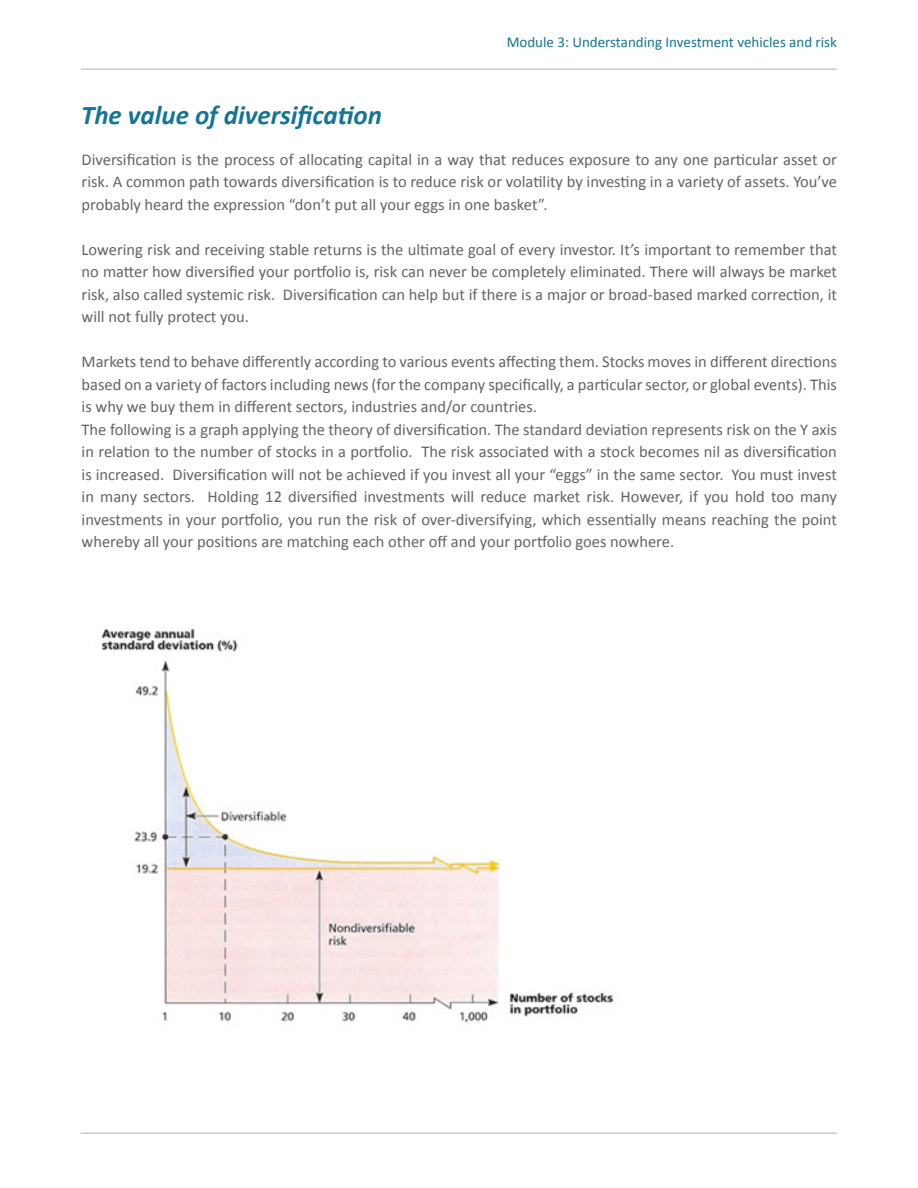
<style>
.page{position:relative;width:918px;height:1188px;background:#fff}
.page>*{position:absolute;margin:0;border:0;box-sizing:border-box;transform-origin:0 0}
.t1{font:italic 700 27px "Calibri";color:#147594}
.t2{font:16.5px/22.5px "Calibri";color:#636466;text-align:justify}
.t3{font:15px "Calibri";color:#147594}
</style>
<div class="page">
<hr style="left:81px;top:1132px;width:756px;height:2px;background:#c7c8ca">
<hr style="left:81px;top:68px;width:756px;height:2px;background:#c7c8ca">
<img style="left:101px;top:628px;width:513px;height:395px">
<h1 class="t1" style="left:81px;top:98px;width:302px">The value of diversification</h1>
<p class="t3" style="left:507px;top:33px;width:332px">Module 3: Understanding Investment vehicles and risk</p>
<p class="t2" style="left:82px;top:148px;width:757px">Diversification is the process of allocating capital in a way that reduces exposure to any one particular asset or risk. A common path towards diversification is to reduce risk or volatility by investing in a variety of assets. You’ve probably heard the expression “don’t put all your eggs in one basket”.</p>
<p class="t2" style="left:82px;top:238px;width:757px">Lowering risk and receiving stable returns is the ultimate goal of every investor. It’s important to remember that no matter how diversified your portfolio is, risk can never be completely eliminated. There will always be market risk, also called systemic risk. Diversification can help but if there is a major or broad-based marked correction, it will not fully protect you.</p>
<p class="t2" style="left:82px;top:351px;width:757px;text-align:left">Markets tend to behave differently according to various events affecting them. Stocks moves in different directions based on a variety of factors including news (for the company specifically, a particular sector, or global events). This is why we buy them in different sectors, industries and/or countries.<br>The following is a graph applying the theory of diversification. The standard deviation represents risk on the Y axis in relation to the number of stocks in a portfolio. The risk associated with a stock becomes nil as diversification is increased. Diversification will not be achieved if you invest all your “eggs” in the same sector. You must invest in many sectors. Holding 12 diversified investments will reduce market risk. However, if you hold too many investments in your portfolio, you run the risk of over-diversifying, which essentially means reaching the point whereby all your positions are matching each other off and your portfolio goes nowhere.</p>
</div>
